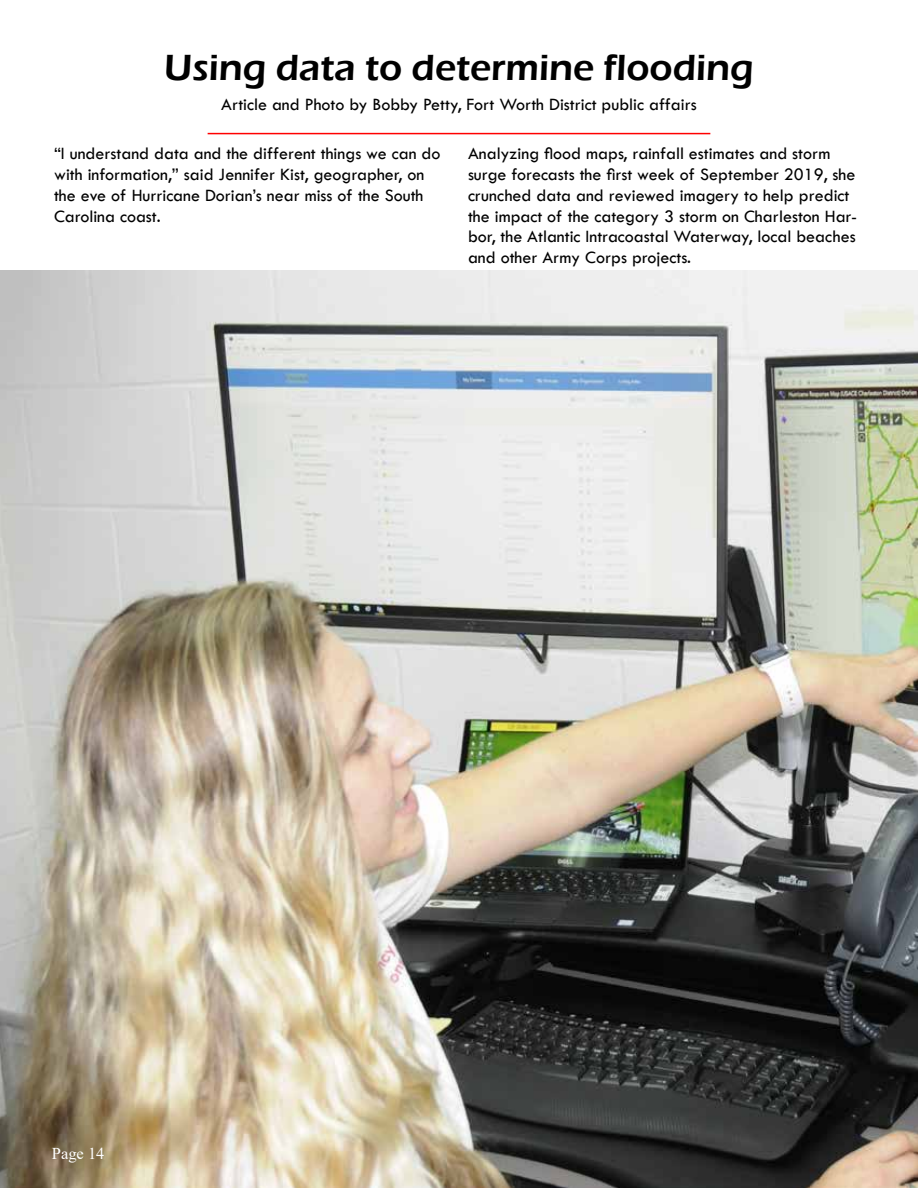
<style>
.page{position:relative;width:918px;height:1188px;background:#fff}
.page>*{position:absolute;margin:0;border:0;box-sizing:border-box;transform-origin:0 0}
.t1{font:600 37.5px "Eras ITC";color:#000}
.t2{font:18px/20.7px "Tw Cen";color:#000}
.t3{font:16.5px "Times New Roman";color:#fff}
</style>
<div class="page">
<img style="left:0;top:270px;width:918px;height:918px">
<hr style="left:208px;top:133px;width:502px;height:1px;background:#f00">
<h1 class="t1" style="left:164px;top:46px;width:591px">Using data to determine flooding</h1>
<p class="t2" style="left:221px;top:94px;width:477px">Article and Photo by Bobby Petty, Fort Worth District public affairs</p>
<p class="t2" style="left:468px;top:143px;width:391px">Analyzing flood maps, rainfall estimates and storm surge forecasts the first week of September 2019, she crunched data and reviewed imagery to help predict the impact of the category 3 storm on Charleston Har&shy;bor, the Atlantic Intracoastal Waterway, local beaches and other Army Corps projects.</p>
<p class="t2" style="left:54px;top:143px;width:388px">“I understand data and the different things we can do with information,” said Jennifer Kist, geographer, on the eve of Hurricane Dorian’s near miss of the South Carolina coast.</p>
<p class="t3" style="left:52px;top:1142px;width:54px">Page 14</p>
</div>
